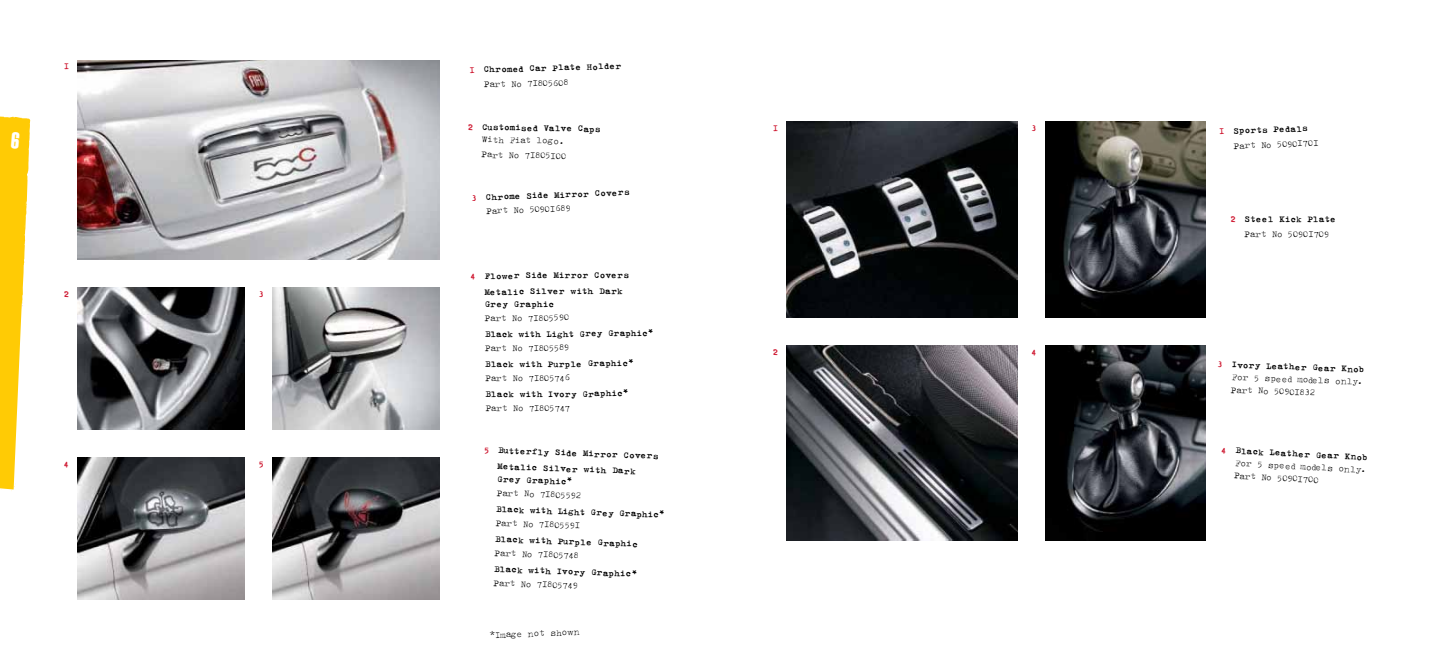
<style>
.page{position:relative;width:1432px;height:660px;background:#fff}
.page>*{position:absolute;margin:0;border:0;box-sizing:border-box;transform-origin:0 0}
.t1{font:10px/16.1px "Lettera 500 text";letter-spacing:-.01em;color:#000}
.t2{font:10px/12.5px "Lettera 500 light";letter-spacing:-.01em;color:#000}
.t3{font:10px "Lettera 500 text";color:#ce152e}
.s1{color:#ce152e}
</style>
<div class="page">
<img style="left:78px;top:60px;width:361px;height:199px">
<img style="left:78px;top:287px;width:166px;height:142px">
<img style="left:273px;top:287px;width:166px;height:142px">
<img style="left:78px;top:457px;width:166px;height:142px">
<img style="left:273px;top:457px;width:166px;height:142px">
<img style="left:787px;top:122px;width:230px;height:195px">
<img style="left:1045px;top:122px;width:160px;height:195px">
<img style="left:787px;top:345px;width:230px;height:195px">
<img style="left:1045px;top:345px;width:160px;height:195px">
<svg style="left:0;top:116px;width:30px;height:375px"></svg>
<p class="t3" style="left:64px;top:60px;width:7px">1</p>
<p class="t1" style="left:469px;top:62px;width:154px;rotate:-2deg"><span class="s1">1</span> Chromed Car Plate Holder</p>
<p class="t2" style="left:484px;top:78px;width:86px;rotate:-2deg">Part No 71805608</p>
<p class="t1" style="left:468px;top:118px;width:134px;rotate:1deg"><span class="s1">2</span> Customised Valve Caps</p>
<p class="t2" style="left:482px;top:131px;width:86px;line-height:15px;rotate:1deg">With Fiat logo.<br>Part No 71805100</p>
<p class="t3" style="left:772px;top:122px;width:7px">1</p>
<p class="t3" style="left:1031px;top:122px;width:7px">3</p>
<p class="t1" style="left:1218px;top:123px;width:91px;rotate:-2deg"><span class="s1">1</span> Sports Pedals</p>
<p class="t2" style="left:1233px;top:139px;width:86px;rotate:-2deg">Part No 50901701</p>
<p class="t1" style="left:471px;top:189px;width:160px;rotate:-2deg"><span class="s1">3</span> Chrome Side Mirror Covers</p>
<p class="t2" style="left:486px;top:204px;width:86px;rotate:-2deg">Part No 50901689</p>
<p class="t1" style="left:1230px;top:211px;width:107px"><span class="s1">2</span> Steel Kick Plate</p>
<p class="t2" style="left:1244px;top:227px;width:86px">Part No 50901709</p>
<p class="t3" style="left:64px;top:287px;width:7px">2</p>
<p class="t3" style="left:64px;top:457px;width:7px">4</p>
<p class="t3" style="left:259px;top:287px;width:7px">3</p>
<p class="t3" style="left:259px;top:457px;width:7px">5</p>
<p class="t1" style="left:485px;top:267px;width:146px;text-indent:-14px"><span class="s1">4</span> Flower Side Mirror Covers<br>Metalic Silver with Dark</p>
<p class="t1" style="left:485px;top:295px;width:71px">Grey Graphic</p>
<p class="t2" style="left:485px;top:310px;width:86px">Part No 71805590</p>
<p class="t1" style="left:485px;top:325px;width:170px">Black with Light Grey Graphic*</p>
<p class="t2" style="left:485px;top:340px;width:86px">Part No 71805589</p>
<p class="t1" style="left:485px;top:355px;width:150px">Black with Purple Graphic*</p>
<p class="t2" style="left:485px;top:370px;width:86px">Part No 71805746</p>
<p class="t1" style="left:485px;top:385px;width:144px">Black with Ivory Graphic*</p>
<p class="t2" style="left:486px;top:400px;width:86px">Part No 71805747</p>
<p class="t1" style="left:498px;top:442px;width:162px;text-indent:-14px;rotate:2deg"><span class="s1">5</span> Butterfly Side Mirror Covers<br>Metalic Silver with Dark</p>
<p class="t1" style="left:497px;top:470px;width:76px;rotate:2deg">Grey Graphic*</p>
<p class="t2" style="left:497px;top:485px;width:86px;rotate:2deg">Part No 71805592</p>
<p class="t1" style="left:496px;top:500px;width:170px;rotate:2deg">Black with Light Grey Graphic*</p>
<p class="t2" style="left:496px;top:515px;width:86px;rotate:2deg">Part No 71805591</p>
<p class="t1" style="left:495px;top:530px;width:144px;rotate:2deg">Black with Purple Graphic</p>
<p class="t2" style="left:495px;top:545px;width:86px;rotate:2deg">Part No 71805748</p>
<p class="t1" style="left:494px;top:560px;width:144px;rotate:2deg">Black with Ivory Graphic*</p>
<p class="t2" style="left:494px;top:575px;width:86px;rotate:2deg">Part No 71805749</p>
<p class="t3" style="left:772px;top:345px;width:7px">2</p>
<p class="t3" style="left:1031px;top:345px;width:7px">4</p>
<p class="t1" style="left:1218px;top:355px;width:148px;rotate:2deg"><span class="s1">3</span> Ivory Leather Gear Knob</p>
<p class="t2" style="left:1231px;top:370px;width:133px;rotate:2deg">For 5 speed models only.<br>Part No 50901832</p>
<p class="t1" style="left:1221px;top:441px;width:148px;rotate:3deg"><span class="s1">4</span> Black Leather Gear Knob</p>
<p class="t2" style="left:1235px;top:455px;width:133px;rotate:3deg">For 5 speed models only.<br>Part No 50901700</p>
<p class="t2" style="left:489px;top:627px;width:92px;rotate:-2deg">*Image not shown</p>
</div>
